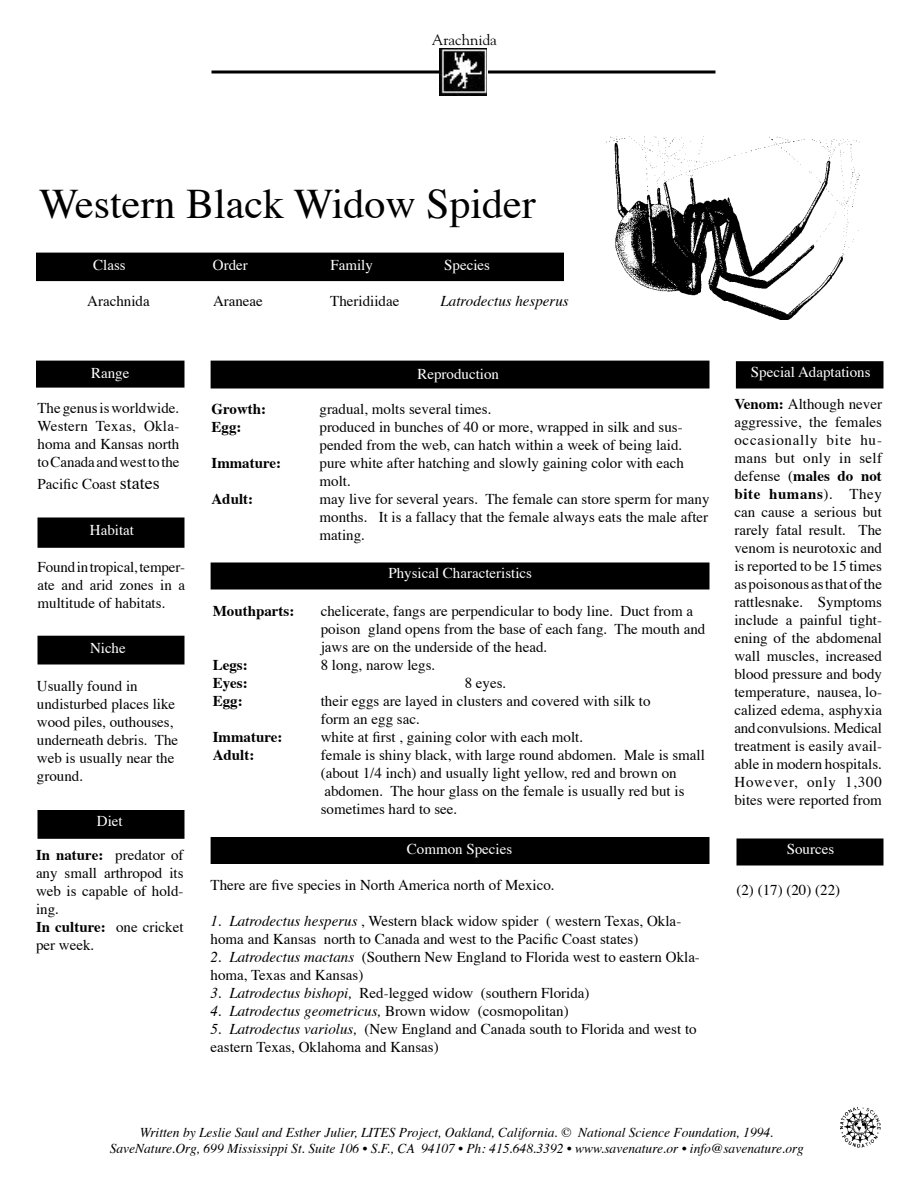
<style>
.page{position:relative;width:918px;height:1188px;background:#fff}
.page>*{position:absolute;margin:0;border:0;box-sizing:border-box;transform-origin:0 0}
.t1{font:42px "Times";color:#000}
.t2{font:15px/18px "Times";color:#000}
.t3{font:15px "Times";color:#fff}
.t4{font:italic 15px "Times";color:#000}
.t5{font:700 15px "Times";color:#000}
.t6{font:15px "Goudy";color:#000}
.t7{font:italic 13.5px/16.2px "Times";color:#000;text-align:center}
.s1{font-size:18px}
.s2{font-weight:700}
.s3{font-style:italic}
.s4{font-style:normal}
</style>
<div class="page">
<div style="left:38px;top:518px;width:146px;height:29px;background:#000"></div>
<div style="left:38px;top:518px;width:146px;height:30px;border:2px solid #000"></div>
<div style="left:737px;top:839px;width:146px;height:26px;background:#000"></div>
<div style="left:736px;top:838px;width:148px;height:28px;border:2px solid #000"></div>
<div style="left:211px;top:838px;width:498px;height:25px;background:#000"></div>
<div style="left:211px;top:837px;width:499px;height:27px;border:2px solid #000"></div>
<div style="left:211px;top:563px;width:498px;height:26px;background:#000"></div>
<div style="left:211px;top:562px;width:499px;height:28px;border:2px solid #000"></div>
<div style="left:38px;top:811px;width:146px;height:27px;background:#000"></div>
<div style="left:38px;top:810px;width:146px;height:29px;border:2px solid #000"></div>
<svg style="left:212px;top:70px;width:504px;height:4px;background:#3f3f3f"></svg>
<div style="left:737px;top:362px;width:146px;height:26px;background:#000"></div>
<div style="left:736px;top:361px;width:148px;height:27px;border:2px solid #000"></div>
<div style="left:211px;top:361px;width:498px;height:27px;background:#000"></div>
<div style="left:37px;top:253px;width:526px;height:27px;background:#000"></div>
<div style="left:36px;top:253px;width:528px;height:28px;border:2px solid #000"></div>
<div style="left:37px;top:361px;width:147px;height:26px;background:#000"></div>
<div style="left:36px;top:361px;width:148px;height:27px;border:2px solid #000"></div>
<div style="left:38px;top:636px;width:146px;height:28px;background:#000"></div>
<img style="left:606px;top:137px;width:253px;height:183px">
<svg style="left:440px;top:48px;width:48px;height:48px;background:#4f4f4f"></svg>
<img style="left:840px;top:1107px;width:40px;height:41px">
<p class="t6" style="left:432px;top:30px;width:66px">Arachnida</p>
<h1 class="t1" style="left:39px;top:177px;width:498px">Western Black Widow Spider</h1>
<p class="t3" style="left:93px;top:255px;width:34px">Class</p>
<p class="t3" style="left:213px;top:255px;width:36px">Order</p>
<p class="t3" style="left:330px;top:255px;width:44px">Family</p>
<p class="t3" style="left:444px;top:255px;width:47px">Species</p>
<p class="t2" style="left:87px;top:293px;width:64px">Arachnida</p>
<p class="t2" style="left:213px;top:293px;width:51px">Araneae</p>
<p class="t2" style="left:330px;top:293px;width:71px">Theridiidae</p>
<p class="t4" style="left:441px;top:291px;width:130px">Latrodectus hesperus</p>
<p class="t3" style="left:91px;top:363px;width:40px">Range</p>
<p class="t3" style="left:751px;top:362px;width:121px">Special Adaptations</p>
<p class="t3" style="left:417px;top:365px;width:83px">Reproduction</p>
<p class="t2" style="left:38px;top:400px;width:143px;text-align:justify">The genus is worldwide.<br>Western Texas, Okla&shy;homa and Kansas north to Canada and west to the</p>
<p class="t2" style="left:38px;top:476px;width:124px">Pacific Coast <span class="s1">states</span></p>
<p class="t3" style="left:90px;top:520px;width:46px">Habitat</p>
<p class="t2" style="left:38px;top:559px;width:149px;text-align:justify">Found in tropical, temper&shy;ate and arid zones in a multitude of habitats.</p>
<p class="t3" style="left:90px;top:639px;width:37px">Niche</p>
<p class="t2" style="left:37px;top:678px;width:143px">Usually found in undisturbed places like wood piles, outhouses, underneath debris. The web is usually near the ground.</p>
<p class="t3" style="left:97px;top:811px;width:27px">Diet</p>
<p class="t2" style="left:36px;top:847px;width:149px"><span class="s2">In nature:</span> predator of any small arthropod its web is capable of hold&shy;ing.<br><span class="s2">In culture:</span> one cricket per week.</p>
<p class="t5" style="left:212px;top:399px;width:56px">Growth:</p>
<p class="t2" style="left:320px;top:401px;width:174px">gradual, molts several times.</p>
<p class="t5" style="left:212px;top:417px;width:31px">Egg:</p>
<p class="t2" style="left:320px;top:419px;width:365px">produced in bunches of 40 or more, wrapped in silk and sus&shy;pended from the web, can hatch within a week of being laid.</p>
<p class="t5" style="left:212px;top:453px;width:71px">Immature:</p>
<p class="t2" style="left:320px;top:455px;width:366px">pure white after hatching and slowly gaining color with each molt.</p>
<p class="t5" style="left:212px;top:489px;width:43px">Adult:</p>
<p class="t2" style="left:320px;top:491px;width:392px;text-align:justify">may live for several years. The female can store sperm for many months. It is a fallacy that the female always eats the male after mating.</p>
<p class="t3" style="left:388px;top:564px;width:145px">Physical Characteristics</p>
<p class="t5" style="left:213px;top:601px;width:83px">Mouthparts:</p>
<p class="t2" style="left:321px;top:603px;width:386px">chelicerate, fangs are perpendicular to body line. Duct from a poison gland opens from the base of each fang. The mouth and jaws are on the underside of the head.</p>
<p class="t5" style="left:213px;top:655px;width:36px">Legs:</p>
<p class="t2" style="left:321px;top:657px;width:116px">8 long, narow legs.</p>
<p class="t5" style="left:213px;top:673px;width:36px">Eyes:</p>
<p class="t2" style="left:465px;top:675px;width:43px">8 eyes.</p>
<p class="t5" style="left:213px;top:691px;width:31px">Egg:</p>
<p class="t2" style="left:321px;top:693px;width:331px">their eggs are layed in clusters and covered with silk to form an egg sac.</p>
<p class="t5" style="left:213px;top:727px;width:71px">Immature:</p>
<p class="t2" style="left:321px;top:729px;width:264px">white at first , gaining color with each molt.</p>
<p class="t5" style="left:213px;top:745px;width:43px">Adult:</p>
<p class="t2" style="left:321px;top:747px;width:386px">female is shiny black, with large round abdomen. Male is small (about 1/4 inch) and usually light yellow, red and brown on abdomen. The hour glass on the female is usually red but is sometimes hard to see.</p>
<p class="t3" style="left:407px;top:840px;width:107px">Common Species</p>
<p class="t2" style="left:211px;top:877px;width:346px">There are five species in North America north of Mexico.</p>
<p class="t2" style="left:211px;top:913px;width:472px"><span class="s3">1. Latrodectus hesperus</span> , Western black widow spider ( western Texas, Okla&shy;homa and Kansas north to Canada and west to the Pacific Coast states)</p>
<p class="t2" style="left:211px;top:949px;width:491px"><span class="s3">2. Latrodectus mactans</span> (Southern New England to Florida west to eastern Okla&shy;homa, Texas and Kansas)</p>
<p class="t2" style="left:211px;top:985px;width:381px"><span class="s3">3. Latrodectus bishopi,</span> Red-legged widow (southern Florida)</p>
<p class="t4" style="left:211px;top:1002px;width:360px">4. Latrodectus geometricus, <span class="s4">Brown widow (cosmopolitan)</span></p>
<p class="t2" style="left:211px;top:1021px;width:488px"><span class="s3">5. Latrodectus variolus,</span> (New England and Canada south to Florida and west to eastern Texas, Oklahoma and Kansas)</p>
<p class="t2" style="left:734px;top:396px;width:149px;text-align:justify"><span class="s2">Venom:</span> Although never aggressive, the females occasionally bite hu&shy;mans but only in self defense (<span class="s2">males do not bite humans</span>). They can cause a serious but rarely fatal result. The venom is neurotoxic and is reported to be 15 times as poisonous as that of the rattlesnake. Symptoms include a painful tight&shy;ening of the abdomenal wall muscles, increased blood pressure and body temperature, nausea, lo&shy;calized edema, asphyxia and convulsions. Medical treatment is easily avail&shy;able in modern hospitals.<br>However, only 1,300 bites were reported from</p>
<p class="t3" style="left:787px;top:839px;width:49px">Sources</p>
<p class="t2" style="left:736px;top:882px;width:105px">(2) (17) (20) (22)</p>
<p class="t7" style="left:110px;top:1125px;width:696px">Written by Leslie Saul and Esther Julier, LITES Project, Oakland, California. © National Science Foundation, 1994.<br>SaveNature.Org, 699 Mississippi St. Suite 106 • S.F., CA 94107 • Ph: 415.648.3392 • www.savenature.or • info@savenature.org</p>
</div>
